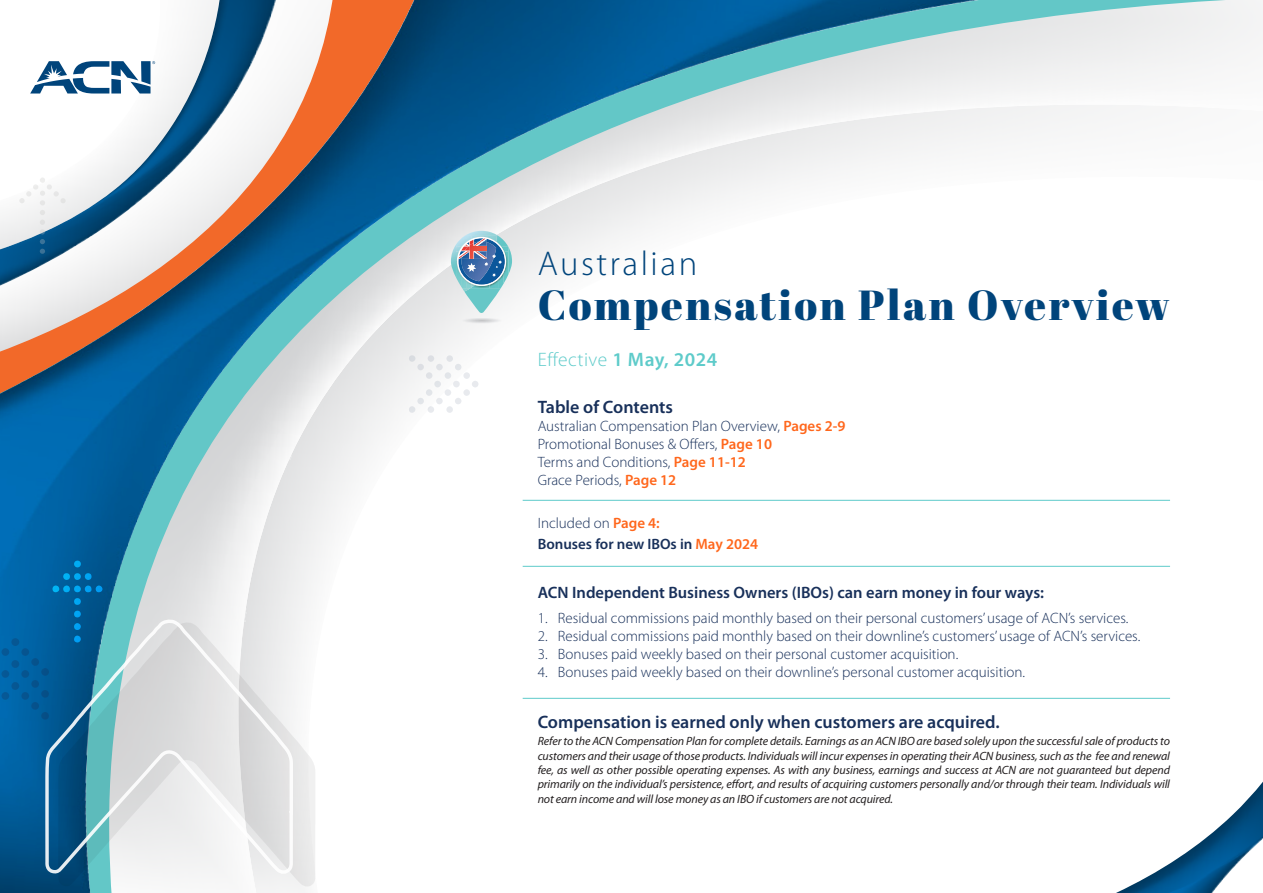
<style>
.page{position:relative;width:1263px;height:893px;background:#fff}
.page>*{position:absolute;margin:0;border:0;box-sizing:border-box;transform-origin:0 0}
.t1{font:42px "Abril Fatface";letter-spacing:.06em;color:#00447b}
.t2{font:300 34.5px "Myriad Pro";letter-spacing:.075em;color:#00447b}
.t3{font:300 19.5px "Myriad Pro";letter-spacing:.025em;color:#5ecbca}
.t4{font:600 18px "Myriad Pro";color:#18305a}
.t5{font:600 16.5px "Myriad Pro";color:#18305a}
.t6{font:300 15px "Myriad Pro";color:#18305a}
.t7{font:600 15px "Myriad Pro";color:#18305a}
.t8{font:italic 12px/14.4px "Myriad Pro";letter-spacing:-.01em;color:#231f20;text-align:justify}
.s1{font-weight:600}
.s2{font-weight:600;color:#ff671c}
.s3{color:#ff671c}
</style>
<div class="page">
<svg style="left:979px;top:0;width:284px;height:698px"></svg>
<img style="left:0;top:0;width:979px;height:893px">
<img style="left:1116px;top:782px;width:147px;height:111px">
<svg style="left:58px;top:621px;width:257px;height:267px;fill:#f4f4f5"></svg>
<svg style="left:30px;top:61px;width:125px;height:33px"></svg>
<svg style="left:44px;top:618px;width:250px;height:257px"></svg>
<div style="left:434px;top:381px;width:7px;height:6px;background:#e2e5e9;border-radius:50%"></div>
<div style="left:453px;top:381px;width:7px;height:6px;background:#e8eaee;border-radius:50%"></div>
<svg style="left:455px;top:364px;width:6px;height:6px"></svg>
<div style="left:446px;top:406px;width:7px;height:7px;background:#e8eaee;border-radius:50%"></div>
<div style="left:455px;top:398px;width:7px;height:6px;background:#e8eaee;border-radius:50%"></div>
<svg style="left:472px;top:381px;width:6px;height:6px"></svg>
<div style="left:444px;top:389px;width:7px;height:7px;background:#e8eaee;border-radius:50%"></div>
<div style="left:426px;top:389px;width:6px;height:7px;background:#e2e5e9;border-radius:50%"></div>
<div style="left:445px;top:372px;width:6px;height:7px;background:#e2e5e9;border-radius:50%"></div>
<div style="left:436px;top:398px;width:7px;height:6px;background:#e8eaee;border-radius:50%"></div>
<div style="left:426px;top:372px;width:6px;height:7px;background:#dfe1e6;border-radius:50%"></div>
<div style="left:463px;top:372px;width:7px;height:7px;background:#e8eaee;border-radius:50%"></div>
<div style="left:417px;top:398px;width:7px;height:6px;background:#e1e4e9;border-radius:50%"></div>
<div style="left:436px;top:364px;width:7px;height:6px;background:#e0e2e6;border-radius:50%"></div>
<div style="left:409px;top:406px;width:7px;height:7px;background:#e1e4e8;border-radius:50%"></div>
<div style="left:463px;top:389px;width:7px;height:7px;background:#e8eaee;border-radius:50%"></div>
<div style="left:428px;top:406px;width:6px;height:7px;background:#e8eaee;border-radius:50%"></div>
<div style="left:417px;top:364px;width:7px;height:6px;background:#dcdee3;border-radius:50%"></div>
<div style="left:446px;top:355px;width:7px;height:7px;background:#e0e3e7;border-radius:50%"></div>
<div style="left:427px;top:355px;width:7px;height:7px;background:#dcdfe3;border-radius:50%"></div>
<div style="left:409px;top:355px;width:6px;height:7px;background:#d8dce0;border-radius:50%"></div>
<hr style="left:523px;top:566px;width:647px;height:1px;background:#5ecbca">
<hr style="left:523px;top:500px;width:647px;height:1px;background:#5ecbca">
<hr style="left:523px;top:698px;width:647px;height:1px;background:#5ecbca">
<svg style="left:74px;top:610px;width:7px;height:8px"></svg>
<svg style="left:74px;top:560px;width:7px;height:7px"></svg>
<div style="left:74px;top:598px;width:7px;height:7px;background:#00a5f3;border-radius:50%"></div>
<div style="left:74px;top:623px;width:7px;height:7px;background:#009ff3;border-radius:50%"></div>
<svg style="left:85px;top:585px;width:7px;height:7px"></svg>
<div style="left:96px;top:585px;width:6px;height:7px;background:#009bf2;border-radius:3px"></div>
<svg style="left:74px;top:635px;width:7px;height:8px"></svg>
<svg style="left:63px;top:585px;width:7px;height:7px"></svg>
<div style="left:85px;top:573px;width:7px;height:7px;background:#00a5f3;border-radius:50%"></div>
<div style="left:63px;top:573px;width:7px;height:7px;background:#00b2f4;border-radius:50%"></div>
<div style="left:52px;top:585px;width:7px;height:7px;background:#00b4f5;border-radius:3px"></div>
<svg style="left:74px;top:585px;width:7px;height:7px"></svg>
<div style="left:74px;top:573px;width:7px;height:7px;background:#00a8f4;border-radius:50%"></div>
<svg style="left:451px;top:231px;width:61px;height:60px;background:#87a9c0"></svg>
<img style="left:462px;top:318px;width:39px;height:5px">
<div style="left:11px;top:682px;width:8px;height:8px;background:#065793;border-radius:50%"></div>
<div style="left:11px;top:660px;width:8px;height:8px;background:#065793;border-radius:50%"></div>
<div style="left:41px;top:668px;width:8px;height:8px;background:#064f89;border-radius:50%"></div>
<div style="left:31px;top:658px;width:8px;height:8px;background:#06528c;border-radius:50%"></div>
<div style="left:11px;top:638px;width:8px;height:8px;background:#065793;border-radius:50%"></div>
<div style="left:21px;top:670px;width:8px;height:8px;background:#06548f;border-radius:50%"></div>
<div style="left:21px;top:692px;width:8px;height:8px;background:#06548f;border-radius:50%"></div>
<div style="left:2px;top:670px;width:7px;height:8px;background:#065795;border-radius:50%"></div>
<div style="left:31px;top:680px;width:8px;height:8px;background:#06528c;border-radius:50%"></div>
<div style="left:1px;top:692px;width:8px;height:8px;background:#065896;border-radius:50%"></div>
<div style="left:1px;top:648px;width:8px;height:8px;background:#065895;border-radius:50%"></div>
<div style="left:31px;top:702px;width:8px;height:8px;background:#06528b;border-radius:50%"></div>
<div style="left:41px;top:712px;width:8px;height:8px;background:#064e86;border-radius:50%"></div>
<div style="left:21px;top:648px;width:8px;height:8px;background:#065490;border-radius:50%"></div>
<div style="left:41px;top:690px;width:8px;height:8px;background:#064f87;border-radius:50%"></div>
<svg style="left:19px;top:177px;width:47px;height:77px"></svg>
<p class="t2" style="left:538px;top:243px;width:161px">Australian</p>
<p class="t1" style="left:538px;top:276px;width:634px">Compensation Plan Overview</p>
<p class="t3" style="left:538px;top:348px;width:181px">Effective <span class="s1">1 May, 2024</span></p>
<p class="t4" style="left:538px;top:395px;width:137px">Table of Contents</p>
<p class="t6" style="left:538px;top:417px;width:309px">Australian Compensation Plan Overview, <span class="s2">Pages 2-9</span></p>
<p class="t6" style="left:538px;top:435px;width:236px">Promotional Bonuses &amp; Offers, <span class="s2">Page 10</span></p>
<p class="t6" style="left:538px;top:453px;width:210px">Terms and Conditions, <span class="s2">Page 11-12</span></p>
<p class="t6" style="left:538px;top:471px;width:140px">Grace Periods, <span class="s2">Page 12</span></p>
<p class="t6" style="left:538px;top:514px;width:124px">Included on <span class="s2">Page 4:</span></p>
<p class="t7" style="left:538px;top:534px;width:222px">Bonuses for new IBOs in <span class="s3">May 2024</span></p>
<p class="t5" style="left:538px;top:582px;width:508px">ACN Independent Business Owners (IBOs) can earn money in four ways:</p>
<p class="t6" style="left:538px;top:609px;width:592px">1. Residual commissions paid monthly based on their personal customers’ usage of ACN’s services.</p>
<p class="t6" style="left:538px;top:627px;width:604px">2. Residual commissions paid monthly based on their downline’s customers’ usage of ACN’s services.</p>
<p class="t6" style="left:538px;top:645px;width:422px">3. Bonuses paid weekly based on their personal customer acquisition.</p>
<p class="t6" style="left:538px;top:663px;width:489px">4. Bonuses paid weekly based on their downline’s personal customer acquisition.</p>
<p class="t4" style="left:538px;top:710px;width:464px">Compensation is earned only when customers are acquired.</p>
<p class="t8" style="left:538px;top:734px;width:634px">Refer to the ACN Compensation Plan for complete details. Earnings as an ACN IBO are based solely upon the successful sale of products to customers and their usage of those products. Individuals will incur expenses in operating their ACN business, such as the fee and renewal fee, as well as other possible operating expenses. As with any business, earnings and success at ACN are not guaranteed but depend primarily on the individual’s persistence, effort, and results of acquiring customers personally and/or through their team. Individuals will not earn income and will lose money as an IBO if customers are not acquired.</p>
</div>
